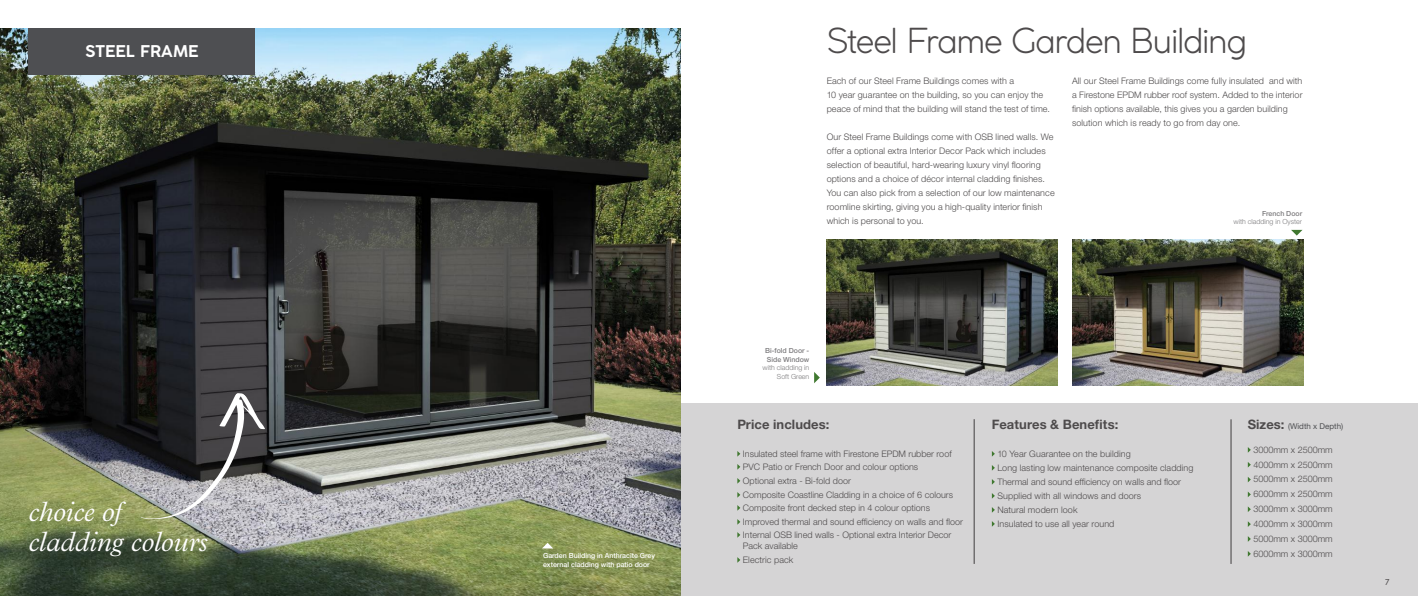
<style>
.page{position:relative;width:1418px;height:596px;background:#fff}
.page>*{position:absolute;margin:0;border:0;box-sizing:border-box;transform-origin:0 0}
.t1{font:300 34px "Coco Gothic";letter-spacing:-.03em;color:#4e4b4c}
.t2{font:italic 300 28px/30px "Plantin MT Pro";color:#fff}
.t3{font:700 16px "Coco Gothic";letter-spacing:.01em;color:#fff}
.t4{font:700 13px "Helvetica Neue LT Std";letter-spacing:.005em;color:#4e4b4c}
.t5{font:300 9px/14px "Helvetica Neue LT Std";letter-spacing:.005em;color:#4e4b4c}
.t6{font:8px "Helvetica Neue LT Std";color:#4e4f52}
.t7{font:8px "Coco Gothic";color:#4e4b4c}
.t8{font:500 7px/8.4px "Helvetica Neue LT Std";color:#fff}
.t9{font:300 7px/8.4px "Helvetica Neue LT Std";color:#7d7c7e;text-align:right}
.t10{font:500 7px/8.4px "Helvetica Neue LT Std";color:#7d7c7e}
.s1{font-weight:700;font-size:13px;color:#4e4b4c}
</style>
<div class="page">
<div style="left:680px;top:403px;width:737px;height:192px;background:#d5d4d5"></div>
<img style="left:0;top:28px;width:680px;height:567px">
<svg style="left:991px;top:451px;width:3px;height:5px"></svg>
<svg style="left:991px;top:465px;width:3px;height:5px"></svg>
<svg style="left:991px;top:479px;width:3px;height:5px"></svg>
<svg style="left:991px;top:493px;width:3px;height:5px"></svg>
<svg style="left:991px;top:507px;width:3px;height:5px"></svg>
<svg style="left:991px;top:521px;width:3px;height:5px"></svg>
<img style="left:826px;top:240px;width:231px;height:146px">
<svg style="left:1247px;top:447px;width:3px;height:5px"></svg>
<svg style="left:1247px;top:462px;width:3px;height:5px"></svg>
<svg style="left:1247px;top:477px;width:3px;height:5px"></svg>
<svg style="left:1247px;top:492px;width:3px;height:5px"></svg>
<svg style="left:1247px;top:506px;width:3px;height:5px"></svg>
<svg style="left:1247px;top:521px;width:3px;height:5px"></svg>
<svg style="left:1247px;top:536px;width:3px;height:5px"></svg>
<svg style="left:1247px;top:551px;width:3px;height:5px"></svg>
<div style="left:28px;top:28px;width:227px;height:47px;background:#4e4f52"></div>
<svg style="left:737px;top:451px;width:3px;height:5px"></svg>
<svg style="left:737px;top:464px;width:3px;height:5px"></svg>
<svg style="left:737px;top:478px;width:3px;height:5px"></svg>
<svg style="left:737px;top:492px;width:3px;height:5px"></svg>
<svg style="left:737px;top:505px;width:3px;height:5px"></svg>
<svg style="left:737px;top:519px;width:3px;height:5px"></svg>
<svg style="left:737px;top:532px;width:3px;height:5px"></svg>
<hr style="left:973px;top:419px;width:1px;height:144px;background:#4e4b4c">
<hr style="left:1230px;top:419px;width:1px;height:144px;background:#4e4b4c">
<img style="left:1072px;top:240px;width:231px;height:146px">
<svg style="left:140px;top:393px;width:125px;height:125px;background:#656567"></svg>
<svg style="left:542px;top:542px;width:11px;height:6px"></svg>
<svg style="left:814px;top:372px;width:5px;height:11px"></svg>
<svg style="left:1291px;top:230px;width:11px;height:5px"></svg>
<h3 class="t3" style="left:85px;top:39px;width:115px">STEEL FRAME</h3>
<h2 class="t2" style="left:28px;top:496px;width:181px">choice of cladding colours</h2>
<p class="t8" style="left:543px;top:551px;width:113px">Garden Building in Anthracite Grey external cladding with patio door</p>
<h1 class="t1" style="left:826px;top:15px;width:422px">Steel Frame Garden Building</h1>
<p class="t5" style="left:826px;top:73px;width:225px">Each of our Steel Frame Buildings comes with a<br>10 year guarantee on the building, so you can enjoy the peace of mind that the building will stand the test of time.</p>
<p class="t5" style="left:826px;top:129px;width:229px">Our Steel Frame Buildings come with OSB lined walls. We offer a optional extra Interior Decor Pack which includes selection of beautiful, hard-wearing luxury vinyl flooring options and a choice of décor internal cladding finishes.<br>You can also pick from a selection of our low maintenance roomline skirting, giving you a high-quality interior finish which is personal to you.</p>
<p class="t5" style="left:1071px;top:73px;width:232px">All our Steel Frame Buildings come fully insulated and with a Firestone EPDM rubber roof system. Added to the interior finish options available, this gives you a garden building solution which is ready to go from day one.</p>
<p class="t10" style="left:1261px;top:209px;width:42px">French Door</p>
<p class="t9" style="left:1233px;top:217px;width:70px">with cladding in Oyster</p>
<p class="t10" style="left:765px;top:346px;width:46px">Bi-fold Door -<br>Side Window</p>
<p class="t9" style="left:762px;top:363px;width:48px">with cladding in<br>Soft Green</p>
<h3 class="t4" style="left:737px;top:415px;width:93px">Price includes:</h3>
<p class="t5" style="left:743px;top:446px;width:210px;line-height:13px">Insulated steel frame with Firestone EPDM rubber roof<br>PVC Patio or French Door and colour options</p>
<p class="t5" style="left:743px;top:473px;width:212px">Optional extra - Bi-fold door<br>Composite Coastline Cladding in a choice of 6 colours</p>
<p class="t5" style="left:743px;top:500px;width:221px">Composite front decked step in 4 colour options<br>Improved thermal and sound efficiency on walls and floor</p>
<p class="t5" style="left:743px;top:528px;width:210px;line-height:11px">Internal OSB lined walls - Optional extra Interior Decor<br>Pack available</p>
<p class="t5" style="left:743px;top:552px;width:52px">Electric pack</p>
<h3 class="t4" style="left:991px;top:415px;width:128px">Features &amp; Benefits:</h3>
<p class="t5" style="left:997px;top:446px;width:198px">10 Year Guarantee on the building<br>Long lasting low maintenance composite cladding Thermal and sound efficiency on walls and floor Supplied with all windows and doors<br>Natural modern look<br>Insulated to use all year round</p>
<p class="t6" style="left:1247px;top:421px;width:97px"><span class="s1">Sizes:</span> (Width x Depth)</p>
<p class="t5" style="left:1253px;top:441px;width:81px;line-height:14.8px;text-align:justify">3000mm x 2500mm 4000mm x 2500mm 5000mm x 2500mm 6000mm x 2500mm 3000mm x 3000mm 4000mm x 3000mm 5000mm x 3000mm 6000mm x 3000mm</p>
<p class="t7" style="left:1384px;top:575px;width:6px">7</p>
</div>
